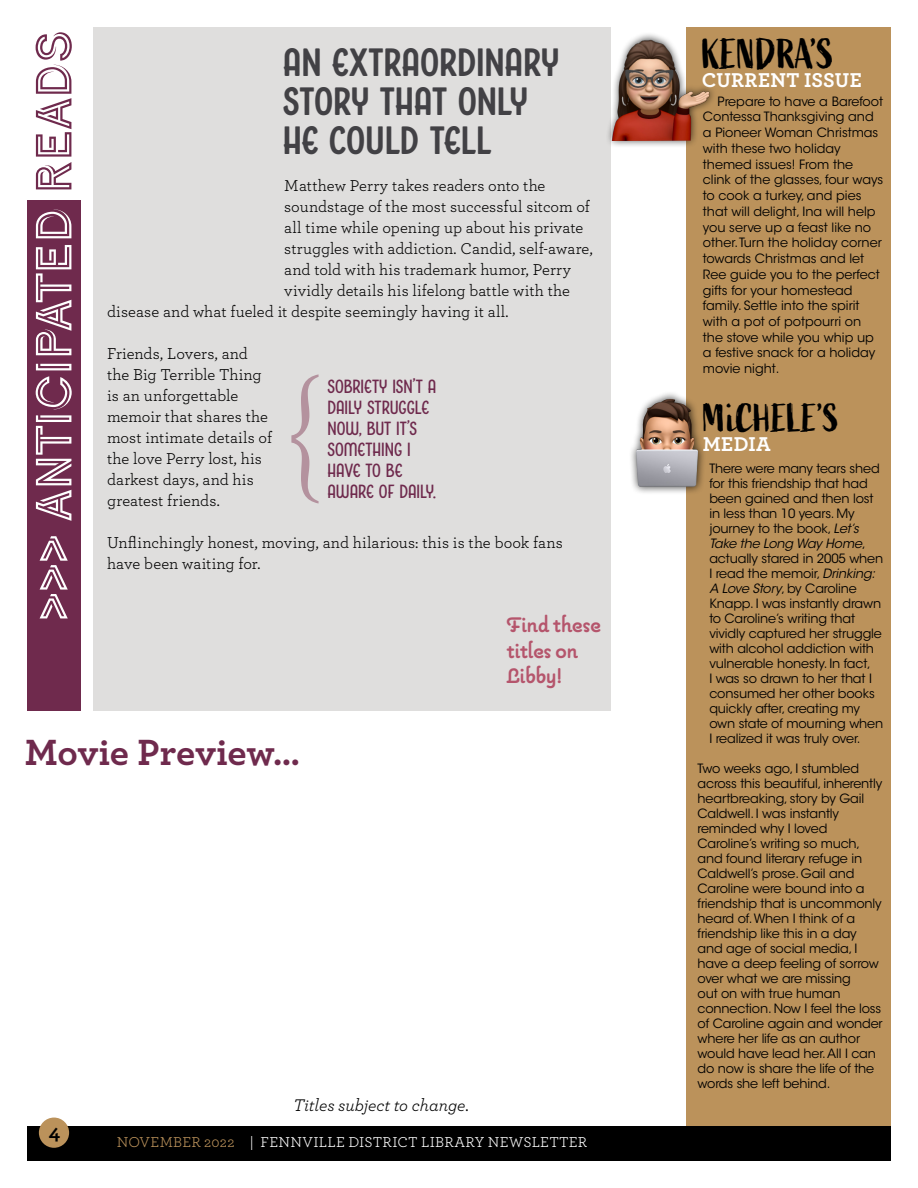
<style>
.page{position:relative;width:918px;height:1188px;background:#fff}
.page>*{position:absolute;margin:0;border:0;box-sizing:border-box;transform-origin:0 0}
.t1{font:54px "Continuo";color:#fff}
.t2{font:42px "Active";color:#000}
.t3{font:700 40.5px/39px "Boucherie Sans";letter-spacing:-.005em;color:#424145}
.t4{font:39px "Active";color:#000}
.t5{font:700 38.25px "Archer Pro";color:#6f2a4d}
.t6{font:700 24.9px/25.5px "Pauline";color:#b5556c}
.t7{font:700 21px "Archer Pro";letter-spacing:.015em;color:#fff}
.t8{font:700 21px "Archer Pro";color:#000}
.t9{font:19.5px/21px "Boucherie Sans";letter-spacing:-.005em;color:#6f2a4d}
.t10{font:italic 17.7px "Archer Pro";letter-spacing:-.005em;color:#000}
.t11{font:16.5px/21px "Archer Pro";color:#000}
.t12{font:15px "Archer Pro";letter-spacing:.015em;color:#fff}
.t13{font:12.75px/15px "ITC Avant Garde Std";letter-spacing:-.01em;color:#000}
.s1{color:#6f2a4d}
.s2{color:#bb925b}
.s3{color:#000}
.s4{font-style:italic}
</style>
<div class="page">
<div style="left:687px;top:27px;width:204px;height:1134px;background:#bb925b"></div>
<div style="left:27px;top:1126px;width:864px;height:35px;background:#000"></div>
<div style="left:39px;top:1118px;width:30px;height:30px;background:#bb925b;border-radius:50%"></div>
<div style="left:93px;top:27px;width:518px;height:683px;background:#dfdedd"></div>
<div style="left:628px;top:391px;width:78px;height:104px;background:#000;opacity:.75"></div>
<img style="left:636px;top:399px;width:62px;height:88px">
<div style="left:606px;top:32px;width:111px;height:116px;background:#000;opacity:.75"></div>
<img style="left:611px;top:38px;width:100px;height:102px">
<div style="left:27px;top:200px;width:54px;height:511px;background:#6f2a4d"></div>
<svg style="left:291px;top:374px;width:28px;height:130px"></svg>
<h1 class="t1" style="left:27px;top:622px;width:593px;rotate:-90deg">&gt;&gt;&gt; ANTICIPATED <span class="s1">READS</span></h1>
<h3 class="t3" style="left:283px;top:42px;width:278px">AN EXTRAORDINARY<br>STORY THAT ONLY<br>HE COULD TELL</h3>
<p class="t11" style="left:284px;top:174px;width:263px">Matthew Perry takes readers onto the</p>
<p class="t11" style="left:284px;top:195px;width:307px">soundstage of the most successful sitcom of</p>
<p class="t11" style="left:284px;top:216px;width:301px">all time while opening up about his private</p>
<p class="t11" style="left:284px;top:237px;width:310px">struggles with addiction. Candid, self-aware,</p>
<p class="t11" style="left:284px;top:258px;width:288px">and told with his trademark humor, Perry</p>
<p class="t11" style="left:284px;top:279px;width:287px">vividly details his lifelong battle with the</p>
<p class="t11" style="left:107px;top:300px;width:403px">disease and what fueled it despite seemingly having it all.</p>
<p class="t11" style="left:107px;top:342px;width:167px">Friends, Lovers, and the Big Terrible Thing is an unforgettable memoir that shares the most intimate details of the love Perry lost, his darkest days, and his greatest friends.</p>
<p class="t11" style="left:107px;top:531px;width:457px">Unflinchingly honest, moving, and hilarious: this is the book fans have been waiting for.</p>
<h3 class="t9" style="left:327px;top:375px;width:111px">SOBRIETY ISN’T A<br>DAILY STRUGGLE<br>NOW, BUT IT’S<br>SOMETHING I<br>HAVE TO BE<br>AWARE OF DAILY.</h3>
<h3 class="t6" style="left:507px;top:614px;width:96px">Find these titles on<br>Libby!</h3>
<h3 class="t5" style="left:25px;top:722px;width:276px">Movie Preview…</h3>
<h3 class="t8" style="left:48px;top:1115px;width:13px">4</h3>
<h3 class="t10" style="left:293px;top:1092px;width:177px">Titles subject to change.</h3>
<p class="t12" style="left:117px;top:1132px;width:472px"><span class="s2">NOVEMBER 2022</span><span class="s3">2</span> | FENNVILLE DISTRICT LIBRARY NEWSLETTER</p>
<h2 class="t2" style="left:702px;top:30px;width:134px">KENDRA’S</h2>
<h3 class="t7" style="left:702px;top:64px;width:162px">CURRENT ISSUE</h3>
<p class="t13" style="left:703px;top:93px;width:182px;line-height:15.8px;text-indent:15px">Prepare to have a Barefoot<br>Contessa Thanksgiving and a Pioneer Woman Christmas with these two holiday themed issues! From the clink of the glasses, four ways to cook a turkey, and pies that will delight, Ina will help you serve up a feast like no other. Turn the holiday corner towards Christmas and let<br>Ree guide you to the perfect gifts for your homestead family. Settle into the spirit with a pot of potpourri on the stove while you whip up a festive snack for a holiday movie night.</p>
<h3 class="t4" style="left:703px;top:396px;width:138px">MiCHELE’S</h3>
<h3 class="t7" style="left:703px;top:427px;width:69px">MEDIA</h3>
<p class="t13" style="left:709px;top:461px;width:175px">There were many tears shed for this friendship that had been gained and then lost in less than 10 years. My journey to the book, <span class="s4">Let’s<br>Take the Long Way Home</span>, actually stared in 2005 when<br>I read the memoir, <span class="s4">Drinking:<br>A Love Story</span>, by Caroline<br>Knapp. I was instantly drawn to Caroline’s writing that vividly captured her struggle with alcohol addiction with vulnerable honesty. In fact,<br>I was so drawn to her that I consumed her other books quickly after, creating my own state of mourning when<br>I realized it was truly over.</p>
<p class="t13" style="left:698px;top:761px;width:187px">Two weeks ago, I stumbled across this beautiful, inherently heartbreaking, story by Gail<br>Caldwell. I was instantly reminded why I loved<br>Caroline’s writing so much, and found literary refuge in<br>Caldwell’s prose. Gail and<br>Caroline were bound into a friendship that is uncommonly heard of. When I think of a friendship like this in a day and age of social media, I have a deep feeling of sorrow over what we are missing<br>out on with true human connection. Now I feel the loss of Caroline again and wonder where her life as an author would have lead her. All I can do now is share the life of the words she left behind.</p>
</div>
